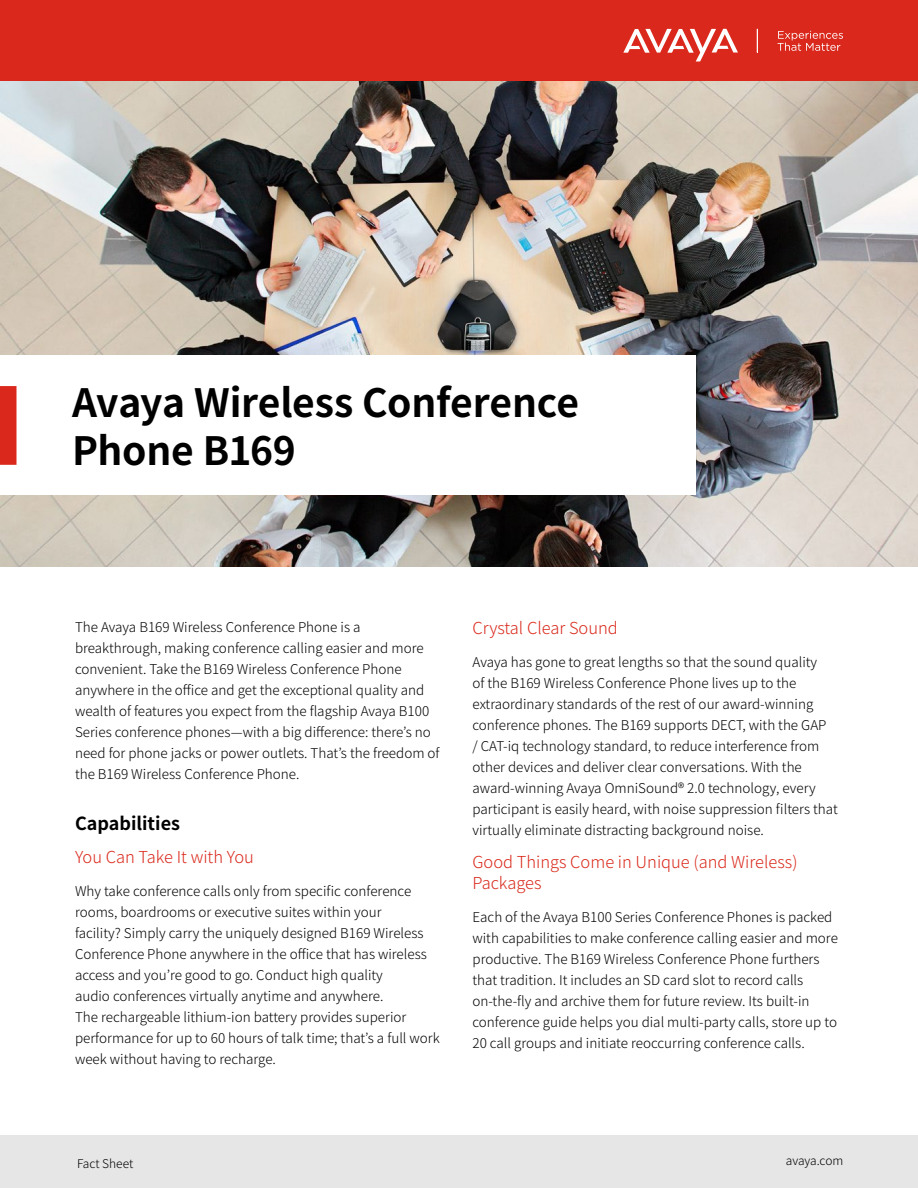
<style>
.page{position:relative;width:918px;height:1188px;background:#fff}
.page>*{position:absolute;margin:0;border:0;box-sizing:border-box;transform-origin:0 0}
.t1{font:700 39px/48px "Noto Sans JP";letter-spacing:-.01em;color:#000}
.t2{font:700 18px "Noto Sans JP";color:#000}
.t3{font:300 16.5px/21px "Noto Sans JP";color:#da291c}
.t4{font:300 13.5px/21px "Noto Sans JP";color:#000}
.t5{font:300 12px "Noto Sans JP";color:#000}
</style>
<div class="page">
<div style="left:0;top:0;width:918px;height:81px;background:#da291c"></div>
<img style="left:0;top:81px;width:918px;height:486px">
<div style="left:0;top:356px;width:696px;height:139px;background:#fff"></div>
<div style="left:0;top:386px;width:17px;height:79px;background:#da291c"></div>
<svg style="left:623px;top:29px;width:115px;height:33px"></svg>
<svg style="left:778px;top:31px;width:65px;height:20px"></svg>
<svg style="left:757px;top:29px;width:1px;height:24px"></svg>
<div style="left:0;top:1136px;width:918px;height:52px;background:#e6e6e6"></div>
<h1 class="t1" style="left:72px;top:380px;width:509px">Avaya Wireless Conference<br>Phone B169</h1>
<p class="t4" style="left:75px;top:617px;width:366px">The Avaya B169 Wireless Conference Phone is a breakthrough, making conference calling easier and more convenient. Take the B169 Wireless Conference Phone anywhere in the office and get the exceptional quality and wealth of features you expect from the flagship Avaya B100<br>Series conference phones—with a big difference: there’s no need for phone jacks or power outlets. That’s the freedom of the B169 Wireless Conference Phone.</p>
<h2 class="t2" style="left:75px;top:813px;width:107px">Capabilities</h2>
<p class="t3" style="left:75px;top:847px;width:181px">You Can Take It with You</p>
<p class="t4" style="left:75px;top:881px;width:366px">Why take conference calls only from specific conference rooms, boardrooms or executive suites within your<br>facility? Simply carry the uniquely designed B169 Wireless Conference Phone anywhere in the office that has wireless access and you’re good to go. Conduct high quality<br>audio conferences virtually anytime and anywhere.<br>The rechargeable lithium-ion battery provides superior performance for up to 60 hours of talk time; that’s a full work week without having to recharge.</p>
<p class="t3" style="left:472px;top:618px;width:147px">Crystal Clear Sound</p>
<p class="t4" style="left:472px;top:652px;width:367px">Avaya has gone to great lengths so that the sound quality<br>of the B169 Wireless Conference Phone lives up to the extraordinary standards of the rest of our award-winning conference phones. The B169 supports DECT, with the GAP<br>/ CAT-iq technology standard, to reduce interference from other devices and deliver clear conversations. With the award-winning Avaya OmniSound® 2.0 technology, every participant is easily heard, with noise suppression filters that virtually eliminate distracting background noise.</p>
<p class="t3" style="left:472px;top:852px;width:327px">Good Things Come in Unique (and Wireless)<br>Packages</p>
<p class="t4" style="left:472px;top:907px;width:367px">Each of the Avaya B100 Series Conference Phones is packed with capabilities to make conference calling easier and more productive. The B169 Wireless Conference Phone furthers that tradition. It includes an SD card slot to record calls on-the-fly and archive them for future review. Its built-in conference guide helps you dial multi-party calls, store up to 20 call groups and initiate reoccurring conference calls.</p>
<p class="t5" style="left:77px;top:1157px;width:58px">Fact Sheet</p>
<p class="t5" style="left:786px;top:1153px;width:59px">avaya.com</p>
</div>
